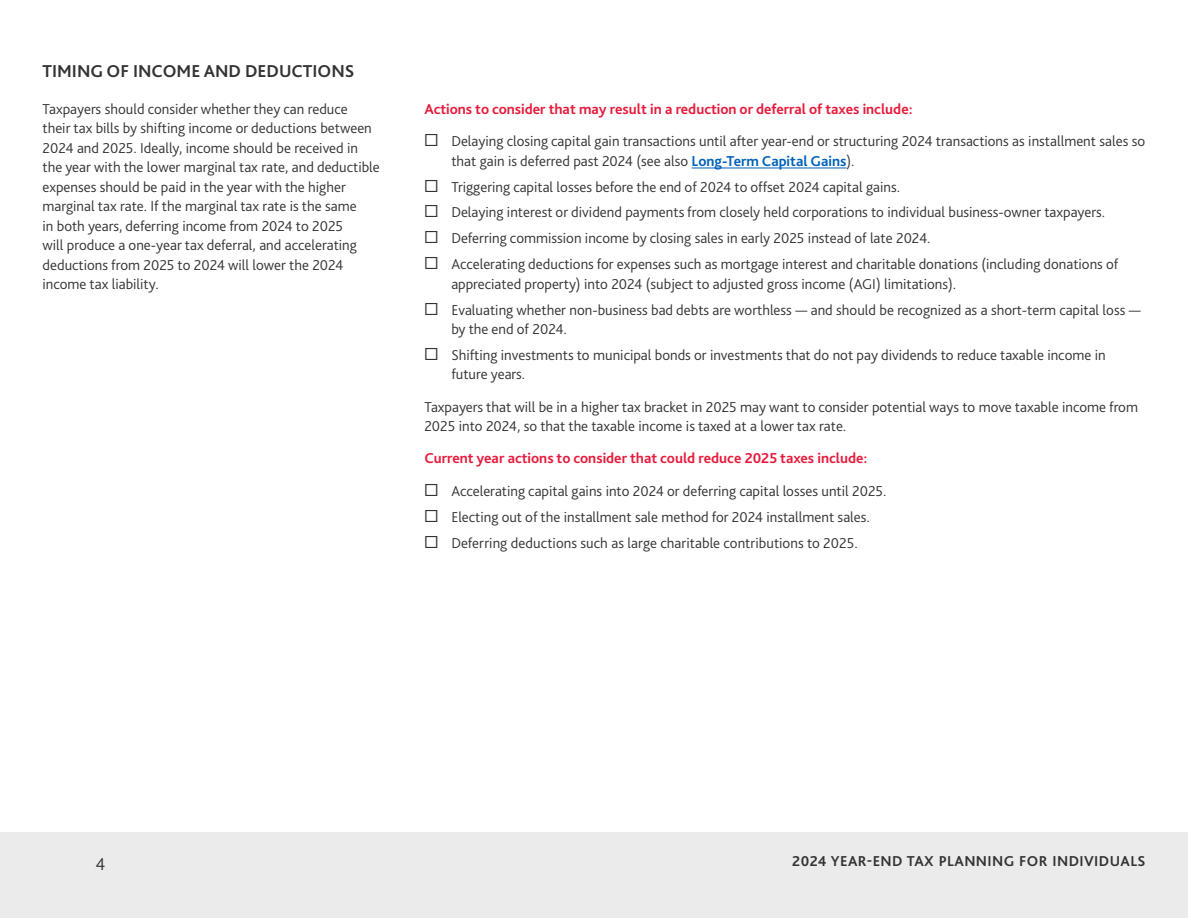
<style>
.page{position:relative;width:1188px;height:918px;background:#fff}
.page>*{position:absolute;margin:0;border:0;box-sizing:border-box;transform-origin:0 0}
.t1{font:700 18px "Bliss Pro";color:#333}
.t2{font:300 18px "Bliss Pro";color:#333}
.t3{font:300 15px/19.5px "Bliss Pro";color:#333}
.t4{font:700 15px "Bliss Pro";letter-spacing:.025em;color:#333}
.s1{font-weight:700;color:#e81a3b}
.s2{font-family:"Proxima Nova";font-weight:400;font-size:21px}
.s3{font-weight:700;color:#0062b8}
</style>
<div class="page">
<hr style="left:692px;top:168px;width:154px;height:1px;background:#0062b8">
<div style="left:0;top:833px;width:1188px;height:85px;background:#ebebeb"></div>
<p class="t1" style="left:43px;top:60px;width:313px">TIMING OF INCOME AND DEDUCTIONS</p>
<p class="t3" style="left:43px;top:99px;width:339px">Taxpayers should consider whether they can reduce<br>their tax bills by shifting income or deductions between 2024 and 2025. Ideally, income should be received in the year with the lower marginal tax rate, and deductible expenses should be paid in the year with the higher marginal tax rate. If the marginal tax rate is the same<br>in both years, deferring income from 2024 to 2025<br>will produce a one-year tax deferral, and accelerating deductions from 2025 to 2024 will lower the 2024 income tax liability.</p>
<p class="t3" style="left:424px;top:93px;width:722px;line-height:32.2px"><span class="s1">Actions to consider that may result in a reduction or deferral of taxes include:<br></span><span class="s2">☐</span> Delaying closing capital gain transactions until after year-end or structuring 2024 transactions as installment sales so</p>
<p class="t3" style="left:424px;top:147px;width:696px;line-height:26px;text-indent:27px">that gain is deferred past 2024 (see also <span class="s3">Long-Term Capital Gains</span>).<br><span class="s2">☐</span> Triggering capital losses before the end of 2024 to offset 2024 capital gains.<br><span class="s2">☐</span> Delaying interest or dividend payments from closely held corporations to individual business-owner taxpayers. <span class="s2">☐</span> Deferring commission income by closing sales in early 2025 instead of late 2024.<br><span class="s2">☐</span> Accelerating deductions for expenses such as mortgage interest and charitable donations (including donations of</p>
<p class="t3" style="left:424px;top:270px;width:718px;line-height:26px;text-indent:27px">appreciated property) into 2024 (subject to adjusted gross income (AGI) limitations).<br><span class="s2">☐</span> Evaluating whether non-business bad debts are worthless — and should be recognized as a short-term capital loss —</p>
<p class="t3" style="left:424px;top:316px;width:683px;line-height:26px;text-indent:27px">by the end of 2024.<br><span class="s2">☐</span> Shifting investments to municipal bonds or investments that do not pay dividends to reduce taxable income in</p>
<p class="t3" style="left:424px;top:358px;width:715px;line-height:32.2px;text-indent:27px">future years.<br>Taxpayers that will be in a higher tax bracket in 2025 may want to consider potential ways to move taxable income from</p>
<p class="t3" style="left:424px;top:416px;width:423px">2025 into 2024, so that the taxable income is taxed at a lower tax rate.</p>
<p class="t3" style="left:424px;top:442px;width:464px;line-height:32.2px"><span class="s1">Current year actions to consider that could reduce 2025 taxes include:<br></span><span class="s2">☐</span> Accelerating capital gains into 2024 or deferring capital losses until 2025.</p>
<p class="t3" style="left:424px;top:503px;width:447px;line-height:26px"><span class="s2">☐</span> Electing out of the installment sale method for 2024 installment sales. <span class="s2">☐</span> Deferring deductions such as large charitable contributions to 2025.</p>
<p class="t2" style="left:95px;top:853px;width:11px">4</p>
<p class="t4" style="left:792px;top:851px;width:355px">2024 YEAR-END TAX PLANNING FOR INDIVIDUALS</p>
</div>
